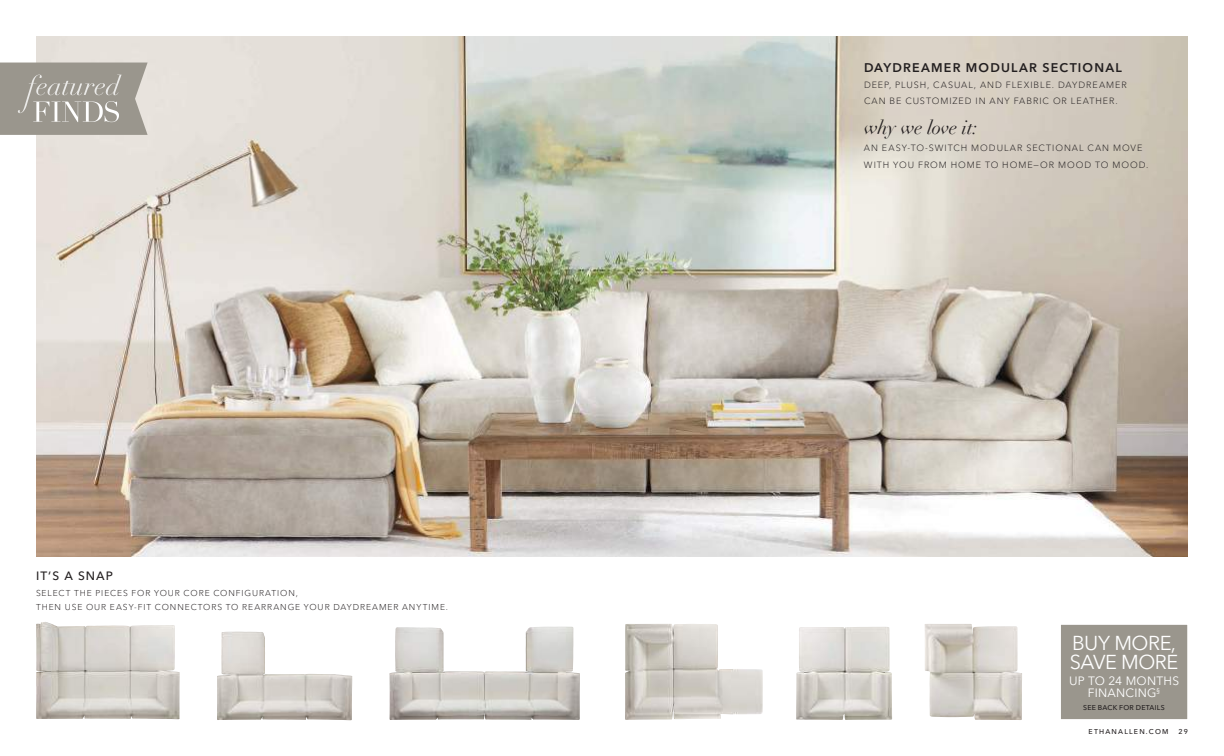
<style>
.page{position:relative;width:1224px;height:756px;background:#fff}
.page>*{position:absolute;margin:0;border:0;box-sizing:border-box;transform-origin:0 0}
.t1{font:20px/19px "Avenir Next LT Pro";letter-spacing:-.025em;color:#fff}
.t2{font:italic 19px "Didot LH";letter-spacing:-.02em;color:#231f20}
.t3{font:600 12.5px "Avenir Next LT Pro";letter-spacing:.095em;color:#231f20}
.t4{font:12px/12px "Avenir Next LT Pro";letter-spacing:.02em;color:#fff;text-align:center}
.t5{font:500 12px "Avenir Next LT Pro";letter-spacing:.09em;color:#231f20}
.t6{font:300 9px/16px "Avenir Next LT Pro";letter-spacing:.105em;color:#231f20}
.t7{font:300 8.5px/14px "Avenir Next LT Pro";letter-spacing:.11em;color:#231f20}
.t8{font:500 7px "Avenir Next LT Pro";letter-spacing:.03em;color:#231f20}
.t9{font:500 7px "Avenir Next LT Pro";letter-spacing:.17em;color:#231f20}
.t10{font:500 7px "Avenir Next LT Pro";letter-spacing:.055em;color:#231f20}
</style>
<div class="page">
<img style="left:36px;top:36px;width:1152px;height:521px">
<svg style="left:0;top:63px;width:148px;height:72px;background:#a4a098"></svg>
<img style="left:625px;top:624px;width:96px;height:96px">
<img style="left:217px;top:632px;width:135px;height:88px">
<img style="left:796px;top:627px;width:96px;height:93px">
<img style="left:924px;top:624px;width:98px;height:96px">
<img style="left:389px;top:627px;width:165px;height:93px">
<img style="left:36px;top:622px;width:134px;height:97px">
<div style="left:1060px;top:624px;width:128px;height:96px;background:#9a968d"></div>
<div style="left:1060px;top:624px;width:128px;height:96px;border:1px solid #fff"></div>
<h3 class="t5" style="left:36px;top:569px;width:79px">IT‘S A SNAP</h3>
<p class="t7" style="left:36px;top:586px;width:414px">SELECT THE PIECES FOR YOUR CORE CONFIGURATION,<br>THEN USE OUR EASY-FIT CONNECTORS TO REARRANGE YOUR DAYDREAMER ANYTIME.</p>
<h3 class="t3" style="left:864px;top:60px;width:259px">DAYDREAMER MODULAR SECTIONAL</h3>
<p class="t6" style="left:864px;top:77px;width:264px">DEEP, PLUSH, CASUAL, AND FLEXIBLE. DAYDREAMER<br>CAN BE CUSTOMIZED IN ANY FABRIC OR LEATHER.</p>
<h2 class="t2" style="left:864px;top:120px;width:115px">why we love it:</h2>
<p class="t6" style="left:864px;top:140px;width:286px;line-height:17px">AN EASY-TO-SWITCH MODULAR SECTIONAL CAN MOVE<br>WITH YOU FROM HOME TO HOME—OR MOOD TO MOOD.</p>
<h1 class="t1" style="left:1070px;top:633px;width:110px">BUY MORE,<br>SAVE MORE</h1>
<h3 class="t4" style="left:1069px;top:674px;width:112px">UP TO 24 MONTHS<br>FINANCING<sup>§</sup></h3>
<p class="t8" style="left:1083px;top:703px;width:83px">SEE BACK FOR DETAILS</p>
<p class="t9" style="left:1089px;top:727px;width:81px">ETHANALLEN.COM</p>
<p class="t10" style="left:1178px;top:727px;width:11px">29</p>
</div>
